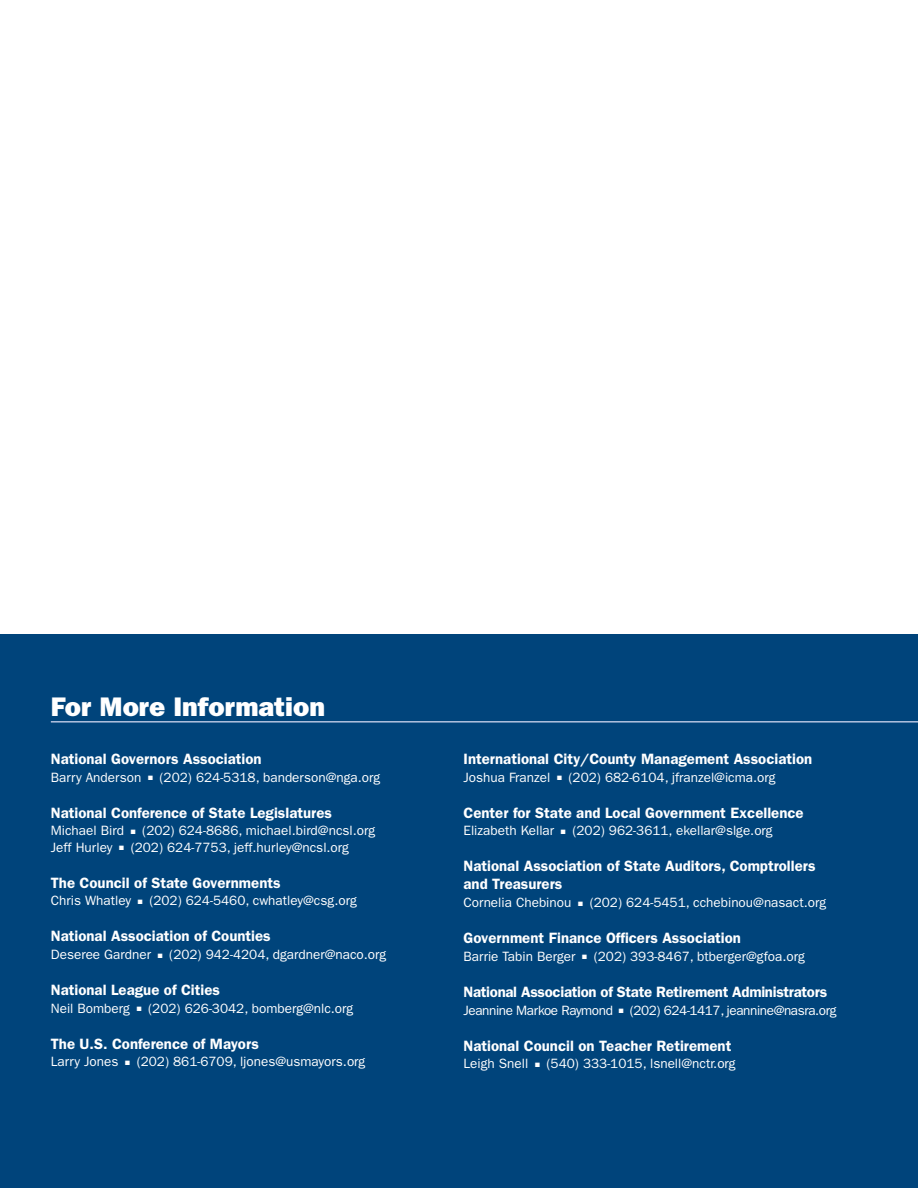
<style>
.page{position:relative;width:918px;height:1188px;background:#fff}
.page>*{position:absolute;margin:0;border:0;box-sizing:border-box;transform-origin:0 0}
.t1{font:27px "ITC Franklin Gothic Std Hvy";color:#fff}
.Infohead{font:600 15px/18px "ITC Franklin Gothic Std";color:#fff}
.Infohead-2{font:600 15px "ITC Franklin Gothic Std";letter-spacing:-.02em;color:#fff}
.t2{font:13.5px "ITC Franklin Gothic Std";color:#fff}
.t3{font:13.5px "ITC Franklin Gothic Std";letter-spacing:-.03em;color:#fff}
</style>
<div class="page">
<div style="left:0;top:634px;width:918px;height:554px;background:#00447b"></div>
<hr style="left:51px;top:721px;width:867px;height:2px;background:#b4c3e0">
<p class="t1" style="left:51px;top:691px;width:276px">For More Information</p>
<p class="Infohead" style="left:51px;top:750px;width:212px">National Governors Association</p>
<p class="t2" style="left:51px;top:769px;width:331px">Barry Anderson ■ (202) 624-5318, banderson@nga.org</p>
<p class="Infohead" style="left:51px;top:804px;width:283px">National Conference of State Legislatures</p>
<p class="t2" style="left:51px;top:823px;width:326px">Michael Bird ■ (202) 624-8686, michael.bird@ncsl.org</p>
<p class="t2" style="left:51px;top:839px;width:300px">Jeff Hurley ■ (202) 624-7753, jeff.hurley@ncsl.org</p>
<p class="Infohead" style="left:51px;top:873px;width:231px">The Council of State Governments</p>
<p class="t2" style="left:51px;top:893px;width:307px">Chris Whatley ■ (202) 624-5460, cwhatley@csg.org</p>
<p class="Infohead" style="left:51px;top:927px;width:221px">National Association of Counties</p>
<p class="t2" style="left:51px;top:947px;width:337px">Deseree Gardner ■ (202) 942-4204, dgardner@naco.org</p>
<p class="Infohead" style="left:51px;top:981px;width:171px">National League of Cities</p>
<p class="t2" style="left:51px;top:1000px;width:304px">Neil Bomberg ■ (202) 626-3042, bomberg@nlc.org</p>
<p class="Infohead" style="left:51px;top:1035px;width:210px">The U.S. Conference of Mayors</p>
<p class="t2" style="left:51px;top:1054px;width:316px">Larry Jones ■ (202) 861-6709, ljones@usmayors.org</p>
<p class="Infohead" style="left:464px;top:750px;width:350px">International City/County Management Association</p>
<p class="t2" style="left:464px;top:769px;width:314px">Joshua Franzel ■ (202) 682-6104, jfranzel@icma.org</p>
<p class="Infohead" style="left:464px;top:804px;width:342px">Center for State and Local Government Excellence</p>
<p class="t2" style="left:464px;top:823px;width:311px">Elizabeth Kellar ■ (202) 962-3611, ekellar@slge.org</p>
<p class="Infohead" style="left:464px;top:857px;width:354px">National Association of State Auditors, Comptrollers and Treasurers</p>
<p class="t2" style="left:464px;top:895px;width:364px">Cornelia Chebinou ■ (202) 624-5451, cchebinou@nasact.org</p>
<p class="Infohead" style="left:464px;top:929px;width:279px">Government Finance Officers Association</p>
<p class="t2" style="left:464px;top:948px;width:343px">Barrie Tabin Berger ■ (202) 393-8467, btberger@gfoa.org</p>
<p class="Infohead-2" style="left:464px;top:983px;width:365px">National Association of State Retirement Administrators</p>
<p class="t3" style="left:464px;top:1002px;width:374px">Jeannine Markoe Raymond ■ (202) 624-1417, jeannine@nasra.org</p>
<p class="Infohead" style="left:464px;top:1036px;width:269px">National Council on Teacher Retirement</p>
<p class="t2" style="left:464px;top:1056px;width:274px">Leigh Snell ■ (540) 333-1015, lsnell@nctr.org</p>
</div>
